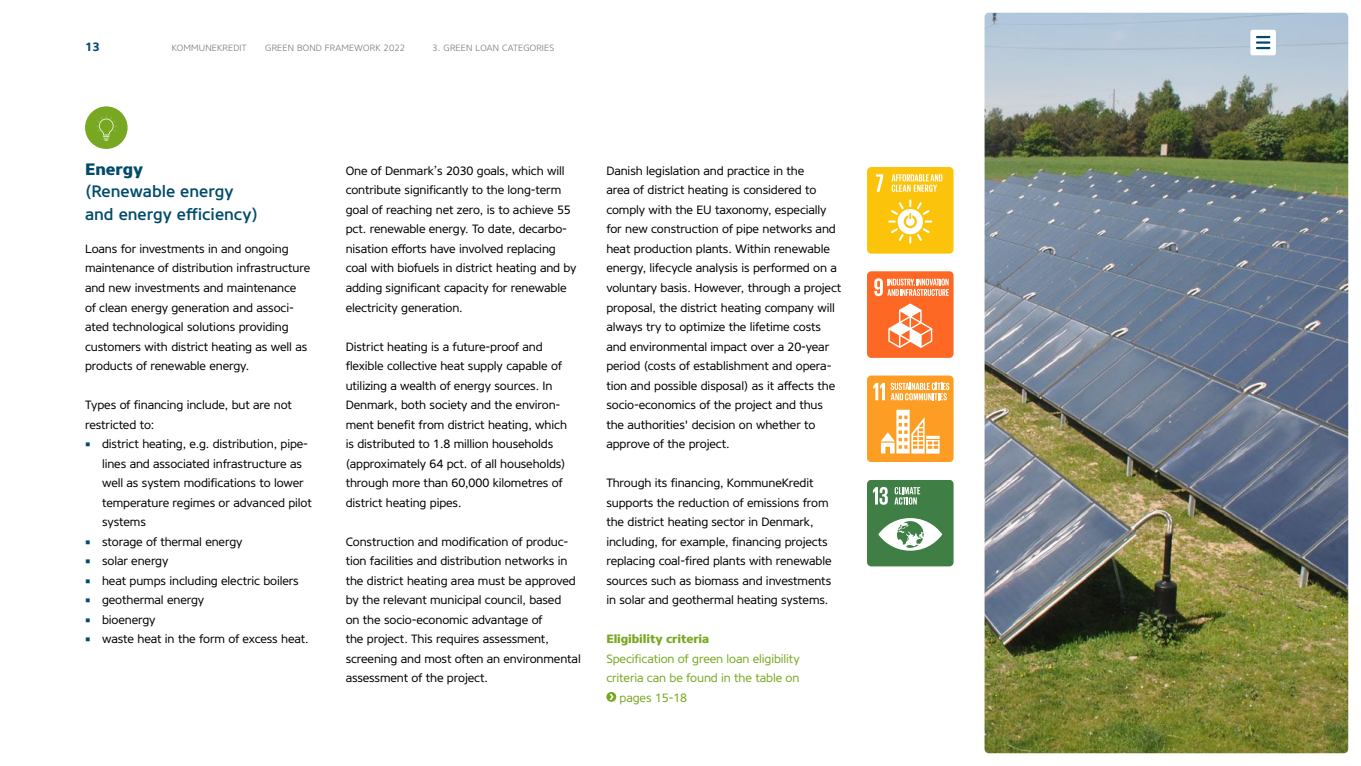
<style>
.page{position:relative;width:1361px;height:766px;background:#fff}
.page>*{position:absolute;margin:0;border:0;box-sizing:border-box;transform-origin:0 0}
.t1{font:500 16.5px/22.5px "Core Sans NR55";color:#004b6c}
.t2{font:800 16.5px "Core Sans NR75";color:#004b6c}
.t3{font:12px/19.5px "Core Sans NR45";letter-spacing:-.01em;color:#000}
.t4{font:12px "Core Sans NR45";letter-spacing:-.01em;color:#78a821}
.t5{font:800 12px "Core Sans NR75";letter-spacing:-.01em;color:#78a821}
.t6{font:700 12px "Core Sans NR65";color:#004b6c}
.t7{font:300 9px "Core Sans NR35";letter-spacing:.02em;color:#757474}
.s1{color:#004b6c}
</style>
<div class="page">
<img style="left:984px;top:13px;width:364px;height:740px">
<div style="left:867px;top:167px;width:86px;height:86px;background:#fcc30b;border-radius:4px"></div>
<svg style="left:876px;top:174px;width:7px;height:18px"></svg>
<svg style="left:888px;top:199px;width:44px;height:44px"></svg>
<svg style="left:891px;top:174px;width:51px;height:18px"></svg>
<div style="left:867px;top:479px;width:86px;height:87px;background:#3f7e44"></div>
<svg style="left:873px;top:487px;width:15px;height:17px"></svg>
<svg style="left:878px;top:518px;width:64px;height:32px"></svg>
<svg style="left:894px;top:487px;width:26px;height:17px"></svg>
<div style="left:867px;top:271px;width:86px;height:87px;background:#fd6925;border-radius:4px"></div>
<svg style="left:888px;top:303px;width:44px;height:45px"></svg>
<svg style="left:874px;top:278px;width:75px;height:18px"></svg>
<div style="left:867px;top:375px;width:86px;height:87px;background:#fd9d24;border-radius:4px"></div>
<svg style="left:873px;top:382px;width:76px;height:18px"></svg>
<svg style="left:881px;top:409px;width:58px;height:44px"></svg>
<div style="left:85px;top:106px;width:43px;height:43px;background:#78a821;border-radius:50%"></div>
<svg style="left:95px;top:115px;width:22px;height:26px"></svg>
<svg style="left:606px;top:691px;width:10px;height:10px"></svg>
<svg style="left:609px;top:693px;width:4px;height:6px"></svg>
<div style="left:1250px;top:30px;width:26px;height:25px;background:#fff;border-radius:2px"></div>
<svg style="left:1257px;top:36px;width:12px;height:13px"></svg>
<p class="t6" style="left:85px;top:39px;width:16px">13</p>
<p class="t7" style="left:172px;top:42px;width:76px">KOMMUNEKREDIT</p>
<p class="t7" style="left:265px;top:42px;width:141px">GREEN BOND FRAMEWORK 2022</p>
<p class="t7" style="left:432px;top:42px;width:123px">3. GREEN LOAN CATEGORIES</p>
<h1 class="t2" style="left:85px;top:158px;width:60px">Energy</h1>
<h1 class="t1" style="left:85px;top:180px;width:175px">(Renewable energy and energy efficiency)</h1>
<p class="t3" style="left:85px;top:239px;width:227px">Loans for investments in and ongoing maintenance of distribution infrastructure and new investments and maintenance of clean energy generation and associ&shy;ated technological solutions providing customers with district heating as well as products of renewable energy.</p>
<p class="t3" style="left:85px;top:395px;width:208px">Types of financing include, but are not restricted to:</p>
<p class="t3" style="left:102px;top:434px;width:211px;text-indent:-17px"><span class="s1">▪</span> district heating, e.g. distribution, pipe&shy;lines and associated infrastructure as well as system modifications to lower temperature regimes or advanced pilot systems</p>
<p class="t3" style="left:85px;top:531px;width:159px"><span class="s1">▪</span> storage of thermal energy</p>
<p class="t3" style="left:85px;top:551px;width:85px"><span class="s1">▪</span> solar energy</p>
<p class="t3" style="left:85px;top:570px;width:215px"><span class="s1">▪</span> heat pumps including electric boilers</p>
<p class="t3" style="left:85px;top:590px;width:121px"><span class="s1">▪</span> geothermal energy</p>
<p class="t3" style="left:85px;top:609px;width:72px"><span class="s1">▪</span> bioenergy</p>
<p class="t3" style="left:85px;top:629px;width:225px"><span class="s1">▪</span> waste heat in the form of excess heat.</p>
<p class="t3" style="left:346px;top:161px;width:232px">One of Denmark’s 2030 goals, which will contribute significantly to the long-term goal of reaching net zero, is to achieve 55 pct. renewable energy. To date, decarbo&shy;nisation efforts have involved replacing coal with biofuels in district heating and by adding significant capacity for renewable electricity generation.</p>
<p class="t3" style="left:346px;top:336px;width:223px">District heating is a future-proof and flexible collective heat supply capable of utilizing a wealth of energy sources. In Denmark, both society and the environ&shy;ment benefit from district heating, which is distributed to 1.8 million households (approximately 64 pct. of all households) through more than 60,000 kilometres of district heating pipes.</p>
<p class="t3" style="left:346px;top:531px;width:237px">Construction and modification of produc&shy;tion facilities and distribution networks in the district heating area must be approved by the relevant municipal council, based<br>on the socio-economic advantage of<br>the project. This requires assessment, screening and most often an environmental assessment of the project.</p>
<p class="t3" style="left:606px;top:161px;width:237px">Danish legislation and practice in the<br>area of district heating is considered to comply with the EU taxonomy, especially for new construction of pipe networks and heat production plants. Within renewable energy, lifecycle analysis is performed on a voluntary basis. However, through a project proposal, the district heating company will always try to optimize the lifetime costs and environmental impact over a 20-year period (costs of establishment and opera&shy;tion and possible disposal) as it affects the socio-economics of the project and thus the authorities' decision on whether to approve of the project.</p>
<p class="t3" style="left:606px;top:473px;width:227px">Through its financing, KommuneKredit supports the reduction of emissions from the district heating sector in Denmark, including, for example, financing projects replacing coal-fired plants with renewable sources such as biomass and investments in solar and geothermal heating systems.</p>
<p class="t5" style="left:606px;top:631px;width:104px">Eligibility criteria</p>
<p class="t4" style="left:606px;top:650px;width:195px">Specification of green loan eligibility</p>
<p class="t4" style="left:606px;top:670px;width:195px">criteria can be found in the table on</p>
<p class="t4" style="left:619px;top:689px;width:69px">pages 15-18</p>
</div>
